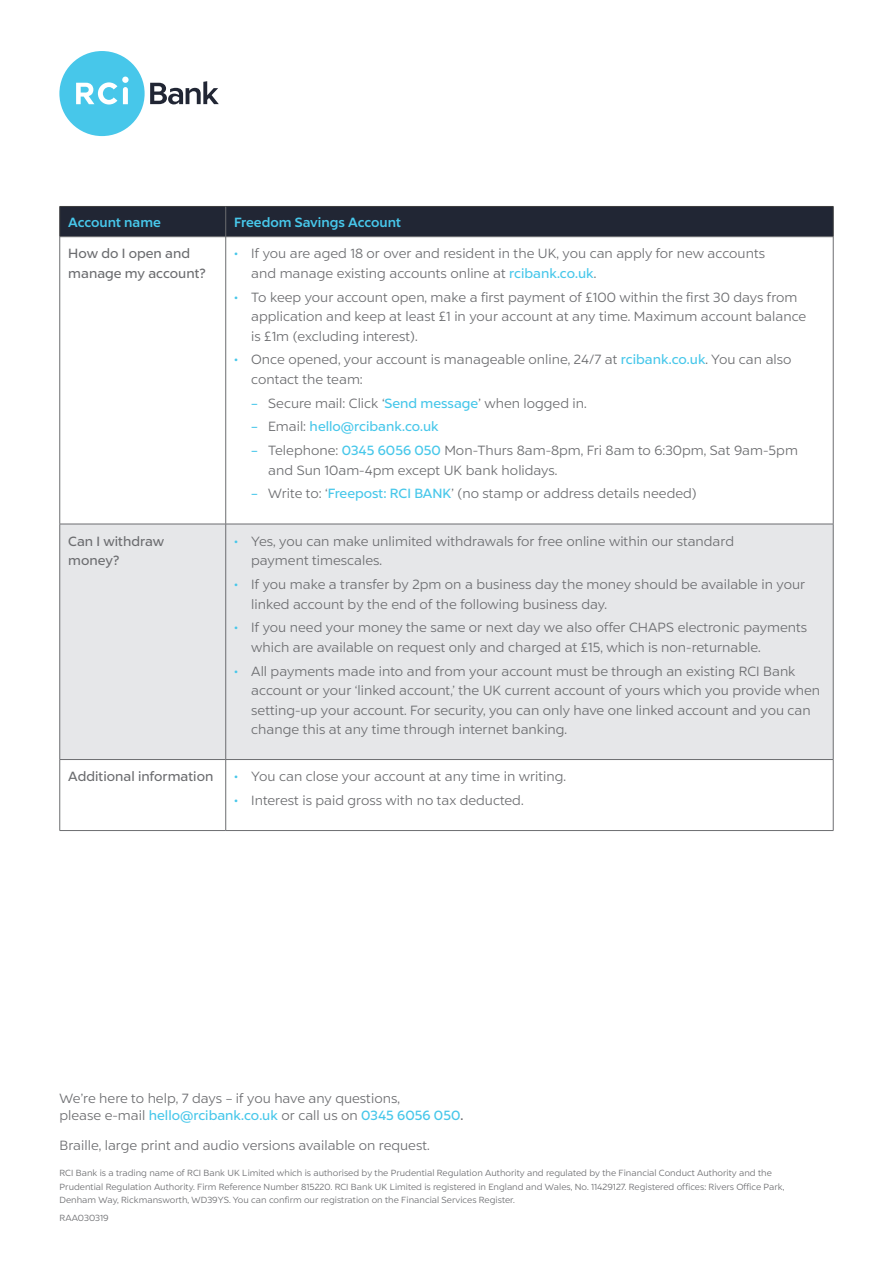
<style>
.page{position:relative;width:893px;height:1263px;background:#fff}
.page>*{position:absolute;margin:0;border:0;box-sizing:border-box;transform-origin:0 0}
.Table_text{font:13.5px/19.5px "RCI";color:#6c6d70}
.Body_Copy{font:13.5px/17.2px "RCI";color:#6c6d70}
.Body_Copy-2{font:13.5px/19.5px "RCI";color:#6c6d70}
.Bold_Sub_Heading{font:700 13.5px "RCI";color:#47c7ea}
.Table_text-2{font:13.5px "RCI";color:#47c7ea}
.Legal_Copy{font:9px/13.5px "RCI";color:#6c6d70}
.s1{color:#47c7ea}
.s2{color:#6c6d70}
.s3{font-style:inherit}
</style>
<div class="page">
<div style="left:59px;top:51px;width:86px;height:85px;background:#47c7ea;border-radius:50%"></div>
<svg style="left:76px;top:77px;width:53px;height:28px"></svg>
<svg style="left:150px;top:81px;width:69px;height:23px"></svg>
<div style="left:60px;top:525px;width:773px;height:234px;background:#e6e7e9"></div>
<hr style="left:59px;top:237px;width:1px;height:287px;background:#6c6d70">
<hr style="left:225px;top:237px;width:1px;height:287px;background:#6c6d70">
<hr style="left:833px;top:237px;width:1px;height:287px;background:#6c6d70">
<hr style="left:60px;top:524px;width:166px;height:1px;background:#6c6d70">
<hr style="left:59px;top:524px;width:1px;height:235px;background:#6c6d70">
<hr style="left:226px;top:524px;width:607px;height:1px;background:#6c6d70">
<hr style="left:225px;top:524px;width:1px;height:235px;background:#6c6d70">
<hr style="left:833px;top:524px;width:1px;height:235px;background:#6c6d70">
<hr style="left:60px;top:759px;width:166px;height:1px;background:#6c6d70">
<hr style="left:59px;top:760px;width:1px;height:70px;background:#6c6d70">
<hr style="left:226px;top:759px;width:607px;height:1px;background:#6c6d70">
<hr style="left:225px;top:760px;width:1px;height:70px;background:#6c6d70">
<hr style="left:833px;top:760px;width:1px;height:70px;background:#6c6d70">
<hr style="left:60px;top:830px;width:166px;height:1px;background:#6c6d70">
<hr style="left:226px;top:830px;width:607px;height:1px;background:#6c6d70">
<div style="left:59px;top:206px;width:775px;height:31px;background:#212634"></div>
<p class="Bold_Sub_Heading" style="left:68px;top:214px;width:94px">Account name</p>
<p class="Bold_Sub_Heading" style="left:234px;top:214px;width:168px">Freedom Savings Account</p>
<p class="Body_Copy-2" style="left:68px;top:244px;width:139px">How do I open and manage my account?</p>
<p class="Table_text" style="left:251px;top:244px;width:515px;text-indent:-17px"><span class="s1">•</span> If you are aged 18 or over and resident in the UK, you can apply for new accounts and manage existing accounts online at <span class="s1">rcibank.co.uk</span>.</p>
<p class="Table_text" style="left:251px;top:287px;width:557px;text-indent:-17px"><span class="s1">•</span> To keep your account open, make a first payment of £100 within the first 30 days from application and keep at least £1 in your account at any time. Maximum account balance is £1m (excluding interest).</p>
<p class="Table_text" style="left:251px;top:350px;width:542px;text-indent:-17px"><span class="s1">•</span> Once opened, your account is manageable online, 24/7 at <span class="s1">rcibank.co.uk</span>. You can also contact the team:</p>
<p class="Table_text" style="left:251px;top:393px;width:337px"><span class="s1">–</span> Secure mail: Click ‘<span class="s1">Send message</span>’ when logged in.</p>
<p class="Table_text-2" style="left:251px;top:419px;width:189px">– <span class="s2">Email:</span> hello@rcibank.co.uk</p>
<p class="Table_text" style="left:268px;top:441px;width:531px;text-indent:-17px"><span class="s1">–</span> Telephone: <span class="s1">0345 6056 050</span> Mon-Thurs 8am-8pm, Fri 8am to 6:30pm, Sat 9am-5pm and Sun 10am-4pm except UK bank holidays.</p>
<p class="Table_text" style="left:251px;top:484px;width:447px"><span class="s1">–</span> Write to: ‘<span class="s1">Freepost: RCI BANK</span>’ (no stamp or address details needed)</p>
<p class="Body_Copy-2" style="left:68px;top:531px;width:97px">Can I withdraw money?</p>
<p class="Table_text" style="left:251px;top:531px;width:484px;text-indent:-17px"><span class="s1">•</span> Yes, you can make unlimited withdrawals for free online within our standard payment timescales.</p>
<p class="Table_text" style="left:251px;top:574px;width:555px;text-indent:-17px"><span class="s1">•</span> If you make a transfer by 2pm on a business day the money should be available in your linked account by the end of the following business day.</p>
<p class="Table_text" style="left:251px;top:618px;width:557px;text-indent:-17px"><span class="s1">•</span> If you need your money the same or next day we also offer CHAPS electronic payments which are available on request only and charged at £15, which is non-returnable.</p>
<p class="Table_text" style="left:251px;top:661px;width:570px;text-indent:-17px"><span class="s1">•</span> All payments made into and from your account must be through an existing RCI Bank account or your ‘linked account,’ the UK current account of yours which you provide when setting-up your account. For security, you can only have one linked account and you can change this at any time through internet banking.</p>
<p class="Body_Copy-2" style="left:68px;top:767px;width:147px">Additional information</p>
<p class="Table_text" style="left:234px;top:767px;width:333px"><span class="s1">•</span> You can close your account at any time in writing.</p>
<p class="Table_text" style="left:234px;top:790px;width:291px"><span class="s1">•</span> Interest is paid gross with no tax deducted.</p>
<p class="Body_Copy" style="left:60px;top:1089px;width:405px">We’re here to help, 7 days – if you have any questions,<br>please e-mail <span class="s1">hello@rcibank.co.uk</span> or call us on <span class="s1">0345 6056 050</span><span class="s3">.</span></p>
<p class="Body_Copy" style="left:60px;top:1137px;width:372px">Braille, large print and audio versions available on request.</p>
<p class="Legal_Copy" style="left:60px;top:1166px;width:726px">RCI Bank is a trading name of RCI Bank UK Limited which is authorised by the Prudential Regulation Authority and regulated by the Financial Conduct Authority and the<br>Prudential Regulation Authority. Firm Reference Number 815220. RCI Bank UK Limited is registered in England and Wales, No. 11429127. Registered offices: Rivers Office Park,<br>Denham Way, Rickmansworth, WD39YS. You can confirm our registration on the Financial Services Register.</p>
<p class="Legal_Copy" style="left:60px;top:1211px;width:51px">RAA030319</p>
</div>
